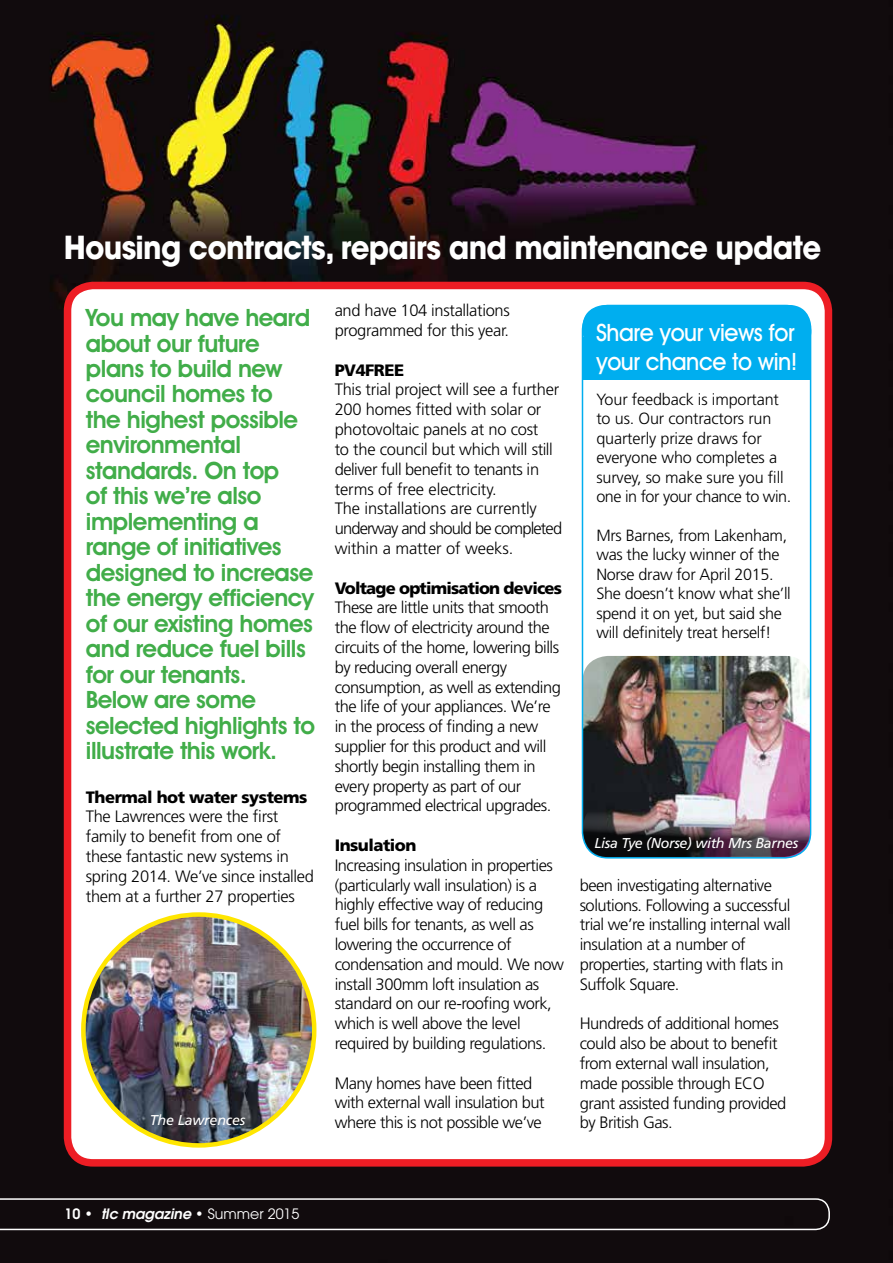
<style>
.page{position:relative;width:893px;height:1263px;background:#fff}
.page>*{position:absolute;margin:0;border:0;box-sizing:border-box;transform-origin:0 0}
.t1{font:700 31.5px "Avant Garde";letter-spacing:-.025em;color:#fff;scale:.93 1}
.t2{font:600 24px/25.5px "Avant Garde IT Cby BT";letter-spacing:-.02em;color:#41ad49}
.t3{font:500 24px/28.8px "Avant Garde IT Cby BT";letter-spacing:-.02em;color:#fff;scale:.96 1}
.t4{font:300 16.5px/19.8px "Frutiger";letter-spacing:-.03em;color:#000}
.t5{font:900 16.5px "Frutiger";letter-spacing:-.03em;color:#000}
.t6{font:900 16.5px "Frutiger";letter-spacing:-.05em;color:#000}
.t7{font:300 16.2px/19.5px "Frutiger";letter-spacing:-.02em;color:#000}
.t8{font:italic 14.25px "Frutiger";letter-spacing:-.02em;color:#fff}
.t9{font:italic 600 14.25px "Avant Garde";color:#fff}
.s1{font-style:normal}
.s2{font-weight:400;font-style:normal}
</style>
<div class="page">
<img style="left:0;top:0;width:893px;height:1263px">
<div style="left:68px;top:285px;width:760px;height:878px;background:#fff;border-radius:26px"></div>
<div style="left:64px;top:282px;width:768px;height:884px;border:8px solid #ed1d24;border-radius:26px"></div>
<img style="left:583px;top:656px;width:228px;height:202px">
<div style="left:582px;top:305px;width:229px;height:553px;border:2px solid #00aeef;border-radius:26px"></div>
<div style="left:582px;top:305px;width:229px;height:48px;background:#00aeef;border-radius:22px"></div>
<div style="left:582px;top:337px;width:228px;height:42px;background:#00aeef"></div>
<img style="left:85px;top:915px;width:229px;height:230px">
<svg style="left:0;top:1198px;width:830px;height:32px;background:#262022"></svg>
<img style="left:583px;top:801px;width:226px;height:56px;border-radius:26px">
<h1 class="t1" style="left:64px;top:227px;width:816px">Housing contracts, repairs and maintenance update</h1>
<p class="t4" style="left:335px;top:301px;width:177px">and have 104 installations programmed for this year.</p>
<p class="t5" style="left:335px;top:360px;width:71px">PV4FREE</p>
<p class="t4" style="left:335px;top:380px;width:229px">This trial project will see a further<br>200 homes fitted with solar or photovoltaic panels at no cost<br>to the council but which will still deliver full benefit to tenants in terms of free electricity.<br>The installations are currently underway and should be completed within a matter of weeks.</p>
<p class="t6" style="left:335px;top:578px;width:229px">Voltage optimisation devices</p>
<p class="t4" style="left:335px;top:598px;width:228px">These are little units that smooth the flow of electricity around the circuits of the home, lowering bills by reducing overall energy consumption, as well as extending the life of your appliances. We’re in the process of finding a new supplier for this product and will shortly begin installing them in every property as part of our programmed electrical upgrades.</p>
<p class="t5" style="left:335px;top:835px;width:83px">Insulation</p>
<p class="t4" style="left:335px;top:855px;width:231px">Increasing insulation in properties (particularly wall insulation) is a highly effective way of reducing fuel bills for tenants, as well as lowering the occurrence of condensation and mould. We now install 300mm loft insulation as standard on our re-roofing work, which is well above the level required by building regulations.</p>
<p class="t4" style="left:335px;top:1073px;width:211px">Many homes have been fitted with external wall insulation but where this is not possible we’ve</p>
<p class="t2" style="left:86px;top:305px;width:231px">You may have heard about our future plans to build new council homes to<br>the highest possible environmental standards. On top<br>of this we’re also implementing a range of initiatives designed to increase the energy efficiency of our existing homes and reduce fuel bills for our tenants.<br>Below are some selected highlights to illustrate this work.</p>
<h2 class="t3" style="left:596px;top:318px;width:211px">Share your views for your chance to win!</h2>
<p class="t7" style="left:596px;top:389px;width:196px">Your feedback is important to us. Our contractors run quarterly prize draws for everyone who completes a survey, so make sure you fill one in for your chance to win.</p>
<p class="t7" style="left:596px;top:526px;width:196px">Mrs Barnes, from Lakenham, was the lucky winner of the<br>Norse draw for April 2015.<br>She doesn’t know what she’ll spend it on yet, but said she will definitely treat herself!</p>
<p class="t5" style="left:86px;top:787px;width:223px">Thermal hot water systems</p>
<p class="t4" style="left:86px;top:807px;width:230px">The Lawrences were the first family to benefit from one of these fantastic new systems in spring 2014. We’ve since installed them at a further 27 properties</p>
<p class="t8" style="left:594px;top:834px;width:205px">Lisa Tye (Norse) with Mrs Barnes</p>
<p class="t4" style="left:580px;top:875px;width:212px">been investigating alternative solutions. Following a successful trial we’re installing internal wall insulation at a number of properties, starting with flats in<br>Suffolk Square.</p>
<p class="t4" style="left:580px;top:1014px;width:208px">Hundreds of additional homes could also be about to benefit from external wall insulation, made possible through ECO grant assisted funding provided</p>
<p class="t8" style="left:150px;top:1111px;width:97px">The Lawrences</p>
<p class="t4" style="left:580px;top:1113px;width:94px">by British Gas.</p>
<p class="t9" style="left:65px;top:1205px;width:236px"><span class="s1">10 •</span> tlc magazine <span class="s1">•</span> <span class="s2">Summer 2015</span></p>
</div>
